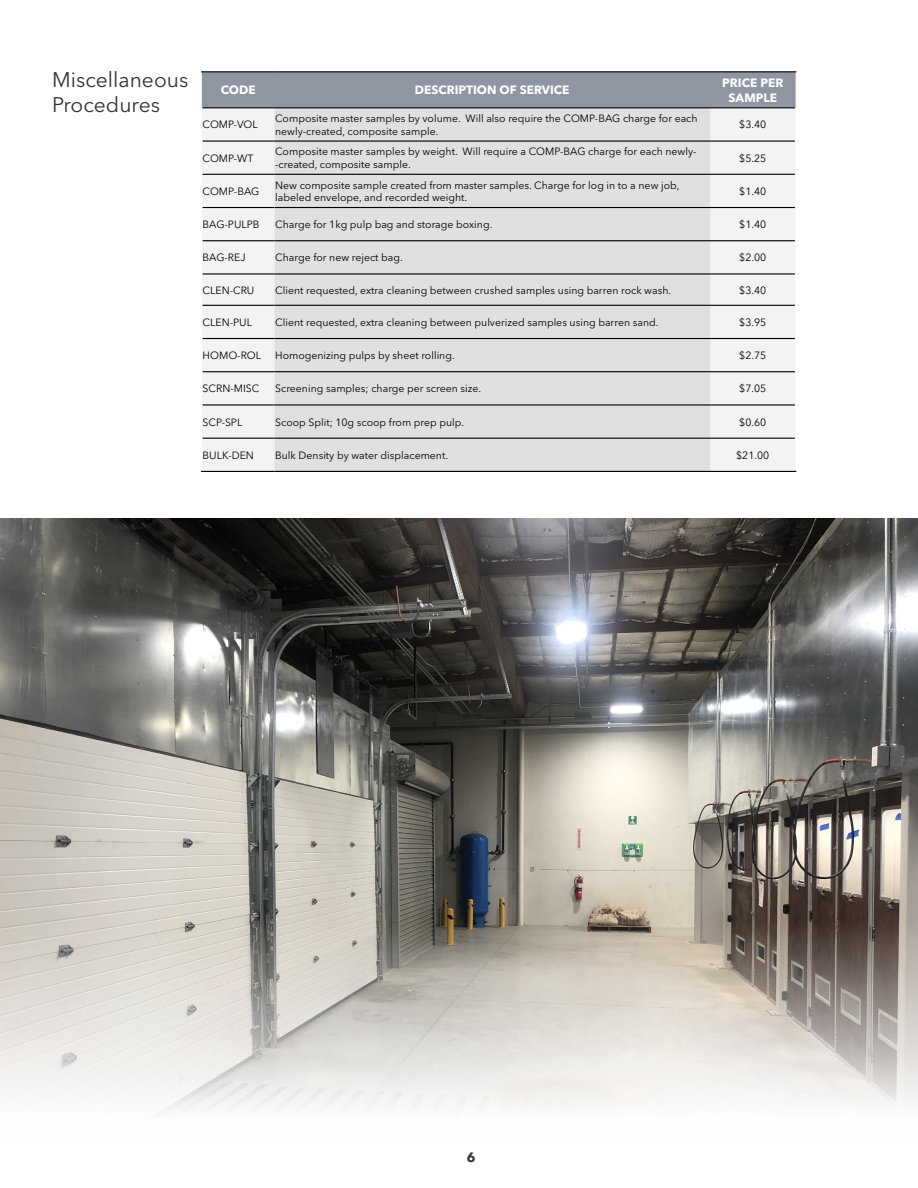
<style>
.page{position:relative;width:918px;height:1188px;background:#fff}
.page>*{position:absolute;margin:0;border:0;box-sizing:border-box;transform-origin:0 0}
.t1{font:21px "Avenir Next LT Pro";color:#333}
.t2{font:700 13.5px "Avenir Next LT Pro";color:#32323f}
.pagina{font:700 12px/14.4px "Avenir Next LT Pro";color:#fff;text-align:center}
.pagina-2{font:10.5px/12.6px "Avenir Next LT Pro";color:#000}
</style>
<div class="page">
<img style="left:0;top:519px;width:918px;height:593px">
<div style="left:202px;top:72px;width:594px;height:36px;background:#8f96a2"></div>
<div style="left:202px;top:108px;width:594px;height:363px;background:#f3f3f4"></div>
<div style="left:274px;top:108px;width:436px;height:363px;background:#dfe0e1"></div>
<hr style="left:201px;top:71px;width:73px;height:1px;background:#000">
<hr style="left:274px;top:71px;width:436px;height:1px;background:#000">
<hr style="left:710px;top:71px;width:86px;height:1px;background:#000">
<hr style="left:203px;top:107px;width:71px;height:1px;background:#000">
<hr style="left:274px;top:107px;width:436px;height:1px;background:#000">
<hr style="left:710px;top:107px;width:85px;height:1px;background:#000">
<hr style="left:203px;top:141px;width:71px;height:1px;background:#000">
<hr style="left:274px;top:141px;width:436px;height:1px;background:#000">
<hr style="left:710px;top:141px;width:85px;height:1px;background:#000">
<hr style="left:203px;top:174px;width:71px;height:1px;background:#000">
<hr style="left:274px;top:174px;width:436px;height:1px;background:#000">
<hr style="left:710px;top:174px;width:85px;height:1px;background:#000">
<hr style="left:203px;top:207px;width:71px;height:1px;background:#000">
<hr style="left:274px;top:207px;width:436px;height:1px;background:#000">
<hr style="left:710px;top:207px;width:85px;height:1px;background:#000">
<hr style="left:203px;top:240px;width:71px;height:1px;background:#000">
<hr style="left:274px;top:240px;width:436px;height:1px;background:#000">
<hr style="left:710px;top:240px;width:85px;height:1px;background:#000">
<hr style="left:203px;top:273px;width:71px;height:2px;background:#000">
<hr style="left:274px;top:273px;width:436px;height:2px;background:#000">
<hr style="left:710px;top:273px;width:85px;height:2px;background:#000">
<hr style="left:203px;top:305px;width:71px;height:1px;background:#000">
<hr style="left:274px;top:305px;width:436px;height:1px;background:#000">
<hr style="left:710px;top:305px;width:85px;height:1px;background:#000">
<hr style="left:203px;top:338px;width:71px;height:1px;background:#000">
<hr style="left:274px;top:338px;width:436px;height:1px;background:#000">
<hr style="left:710px;top:338px;width:85px;height:1px;background:#000">
<hr style="left:203px;top:371px;width:71px;height:1px;background:#000">
<hr style="left:274px;top:371px;width:436px;height:1px;background:#000">
<hr style="left:710px;top:371px;width:85px;height:1px;background:#000">
<hr style="left:203px;top:404px;width:71px;height:2px;background:#000">
<hr style="left:274px;top:404px;width:436px;height:2px;background:#000">
<hr style="left:710px;top:404px;width:85px;height:2px;background:#000">
<hr style="left:203px;top:438px;width:71px;height:1px;background:#000">
<hr style="left:274px;top:438px;width:436px;height:1px;background:#000">
<hr style="left:710px;top:438px;width:85px;height:1px;background:#000">
<hr style="left:201px;top:471px;width:73px;height:1px;background:#000">
<hr style="left:274px;top:471px;width:436px;height:1px;background:#000">
<hr style="left:710px;top:471px;width:86px;height:1px;background:#000">
<p class="t1" style="left:52px;top:67px;width:138px">Miscellaneous</p>
<p class="t1" style="left:52px;top:92px;width:109px">Procedures</p>
<p class="pagina" style="left:221px;top:83px;width:36px">CODE</p>
<p class="pagina" style="left:415px;top:83px;width:156px">DESCRIPTION OF SERVICE</p>
<p class="pagina" style="left:722px;top:76px;width:63px">PRICE PER<br>SAMPLE</p>
<p class="pagina-2" style="left:203px;top:118px;width:57px">COMP-VOL</p>
<p class="pagina-2" style="left:275px;top:112px;width:424px">Composite master samples by volume. Will also require the COMP-BAG charge for each newly-created, composite sample.</p>
<p class="pagina-2" style="left:739px;top:118px;width:29px">$3.40</p>
<p class="pagina-2" style="left:203px;top:152px;width:52px">COMP-WT</p>
<p class="pagina-2" style="left:275px;top:145px;width:423px">Composite master samples by weight. Will require a COMP-BAG charge for each newly--created, composite sample.</p>
<p class="pagina-2" style="left:739px;top:152px;width:29px">$5.25</p>
<p class="pagina-2" style="left:203px;top:185px;width:58px">COMP-BAG</p>
<p class="pagina-2" style="left:275px;top:179px;width:406px">New composite sample created from master samples. Charge for log in to a new job, labeled envelope, and recorded weight.</p>
<p class="pagina-2" style="left:739px;top:185px;width:29px">$1.40</p>
<p class="pagina-2" style="left:203px;top:218px;width:59px">BAG-PULPB</p>
<p class="pagina-2" style="left:275px;top:218px;width:219px">Charge for 1kg pulp bag and storage boxing.</p>
<p class="pagina-2" style="left:739px;top:218px;width:29px">$1.40</p>
<p class="pagina-2" style="left:203px;top:251px;width:45px">BAG-REJ</p>
<p class="pagina-2" style="left:275px;top:251px;width:129px">Charge for new reject bag.</p>
<p class="pagina-2" style="left:739px;top:251px;width:29px">$2.00</p>
<p class="pagina-2" style="left:203px;top:284px;width:53px">CLEN-CRU</p>
<p class="pagina-2" style="left:275px;top:284px;width:398px">Client requested, extra cleaning between crushed samples using barren rock wash.</p>
<p class="pagina-2" style="left:739px;top:284px;width:29px">$3.40</p>
<p class="pagina-2" style="left:203px;top:316px;width:51px">CLEN-PUL</p>
<p class="pagina-2" style="left:275px;top:316px;width:385px">Client requested, extra cleaning between pulverized samples using barren sand.</p>
<p class="pagina-2" style="left:739px;top:316px;width:29px">$3.95</p>
<p class="pagina-2" style="left:203px;top:349px;width:60px">HOMO-ROL</p>
<p class="pagina-2" style="left:275px;top:349px;width:181px">Homogenizing pulps by sheet rolling.</p>
<p class="pagina-2" style="left:739px;top:349px;width:29px">$2.75</p>
<p class="pagina-2" style="left:203px;top:382px;width:58px">SCRN-MISC</p>
<p class="pagina-2" style="left:275px;top:382px;width:207px">Screening samples; charge per screen size.</p>
<p class="pagina-2" style="left:739px;top:382px;width:29px">$7.05</p>
<p class="pagina-2" style="left:203px;top:416px;width:41px">SCP-SPL</p>
<p class="pagina-2" style="left:275px;top:416px;width:190px">Scoop Split; 10g scoop from prep pulp.</p>
<p class="pagina-2" style="left:739px;top:416px;width:29px">$0.60</p>
<p class="pagina-2" style="left:203px;top:449px;width:53px">BULK-DEN</p>
<p class="pagina-2" style="left:275px;top:449px;width:174px">Bulk Density by water displacement.</p>
<p class="pagina-2" style="left:736px;top:449px;width:35px">$21.00</p>
<p class="t2" style="left:467px;top:1149px;width:10px">6</p>
</div>
